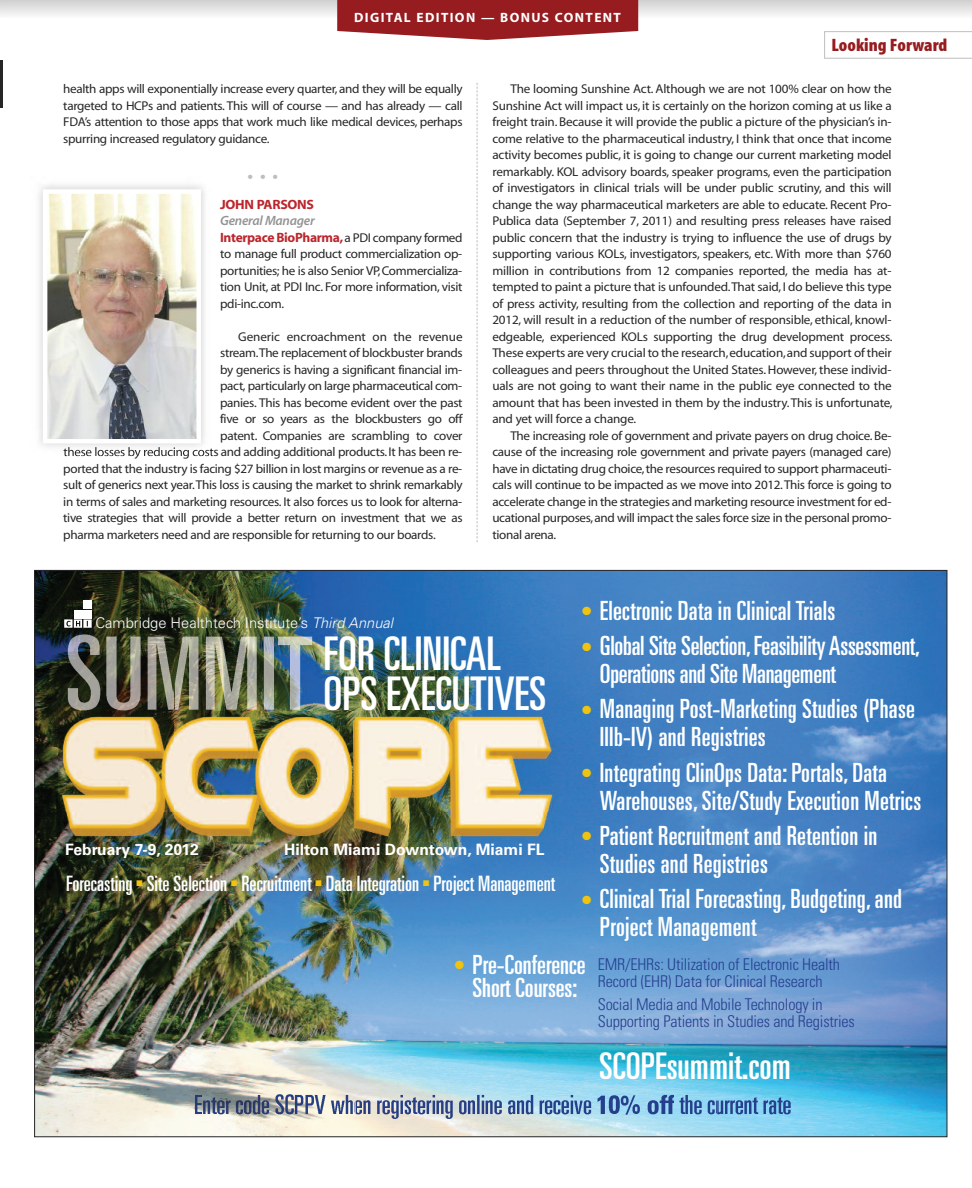
<style>
.page{position:relative;width:972px;height:1188px;background:#fff}
.page>*{position:absolute;margin:0;border:0;box-sizing:border-box;transform-origin:0 0}
.t1{font:ultra-condensed 46.5px/39.6px "Univers LT Std";color:#fff}
.t2{font:ultra-condensed 36.9px "Univers LT Std";color:#fff}
.t3{font:ultra-condensed 26.55px/27.9px "Univers LT Std";letter-spacing:.01em;color:#fff}
.t4{font:ultra-condensed 26.55px/27.9px "Univers LT Std";letter-spacing:-.01em;color:#fff}
.t5{font:ultra-condensed 21.15px "Univers LT Std";color:#fff}
.t6{font:18px "Myriad MM 830 wt 300 wd";color:#961c20;scale:1.05 1}
.t7{font:18px "Myriad MM 565 wt 600 wd";color:#bebebe}
.t8{font:300 condensed 16.2px/17.7px "Univers LT Std";letter-spacing:-.01em;color:#253f8f}
.t9{font:700 15.6px "Univers LT Std";color:#fff}
.t10{font:300 14.7px "Univers LT Std";color:#fff}
.t11{font:13.5px "Myriad MM 700 wt 600 wd";letter-spacing:-.025em;color:#bb262c}
.t12{font:13.5px "Myriad MM 700 wt 600 wd";letter-spacing:.1em;color:#fff}
.t13{font:13.5px "Myriad MM It 565 wt 600 wd";letter-spacing:-.02em;color:#939393}
.t14{font:12.75px/16.5px "Myriad MM 400 wt 600 wd";letter-spacing:-.025em;color:#272627;text-align:justify}
.t15{font:12.75px "Myriad MM 400 wt 600 wd";letter-spacing:-.005em;color:#272627}
.s1{font-family:"Myriad MM 400 wt 600 wd";font-size:12.75px;color:#272627}
.s2{font-style:italic}
</style>
<div class="page">
<svg style="left:3px;top:0;width:969px;height:17px"></svg>
<svg style="left:337px;top:0;width:301px;height:40px;background:#a13539"></svg>
<svg style="left:0;top:0;width:3px;height:15px"></svg>
<svg style="left:824px;top:31px;width:148px;height:28px"></svg>
<svg style="left:477px;top:83px;width:1px;height:459px"></svg>
<hr style="left:0;top:60px;width:2px;height:47px;background:#272627">
<img style="left:36px;top:572px;width:909px;height:563px">
<div style="left:74px;top:610px;width:8px;height:8px;background:#fff"></div>
<div style="left:83px;top:601px;width:9px;height:8px;background:#fff"></div>
<div style="left:83px;top:610px;width:9px;height:8px;background:#fff"></div>
<svg style="left:64px;top:619px;width:28px;height:9px"></svg>
<img style="left:68px;top:634px;width:244px;height:76px">
<img style="left:69px;top:702px;width:106px;height:8px">
<img style="left:58px;top:712px;width:498px;height:130px">
<img style="left:175px;top:697px;width:125px;height:13px">
<img style="left:195px;top:1094px;width:388px;height:25px">
<img style="left:195px;top:1113px;width:161px;height:1px">
<img style="left:356px;top:1113px;width:177px;height:6px">
<img style="left:540px;top:1109px;width:41px;height:5px">
<img style="left:591px;top:1100px;width:1px;height:14px">
<img style="left:584px;top:1100px;width:7px;height:14px">
<img style="left:598px;top:1095px;width:193px;height:20px">
<img style="left:601px;top:1110px;width:71px;height:5px">
<img style="left:681px;top:1103px;width:36px;height:11px">
<img style="left:717px;top:1112px;width:74px;height:2px">
<img style="left:39px;top:184px;width:174px;height:272px">
<img style="left:64px;top:447px;width:73px;height:9px">
<img style="left:48px;top:194px;width:148px;height:244px">
<div style="left:43px;top:189px;width:158px;height:254px;border:4px solid #fff"></div>
<p class="t12" style="left:354px;top:12px;width:268px">DIGITAL EDITION — BONUS CONTENT</p>
<p class="t14" style="left:63px;top:82px;width:401px">health apps will exponentially increase every quarter, and they will be equally targeted to HCPs and patients. This will of course — and has already — call FDA’s attention to those apps that work much like medical devices, perhaps spurring increased regulatory guidance.</p>
<h3 class="t7" style="left:248px;top:171px;width:32px">•••</h3>
<p class="t11" style="left:220px;top:199px;width:95px">JOHN PARSONS</p>
<p class="t13" style="left:220px;top:216px;width:96px">General Manager</p>
<p class="t11" style="left:220px;top:232px;width:244px">Interpace BioPharma,<span class="s1">a PDI company formed</span></p>
<p class="t14" style="left:220px;top:247px;width:244px">to manage full product commercialization op&shy;portunities; he is also Senior VP,Commercializa&shy;tion Unit, at PDI Inc. For more information, visit pdi-inc.com.</p>
<p class="t15" style="left:238px;top:332px;width:226px">Generic encroachment on the revenue</p>
<p class="t14" style="left:220px;top:346px;width:244px">stream.The replacement of blockbuster brands</p>
<p class="t14" style="left:220px;top:362px;width:244px">by generics is having a significant financial im-</p>
<p class="t14" style="left:220px;top:379px;width:244px">pact, particularly on large pharmaceutical com-</p>
<p class="t14" style="left:220px;top:395px;width:244px">panies. This has become evident over the past</p>
<p class="t14" style="left:220px;top:412px;width:244px">five or so years as the blockbusters go off</p>
<p class="t14" style="left:220px;top:428px;width:244px">patent. Companies are scrambling to cover</p>
<p class="t14" style="left:63px;top:445px;width:400px">these losses by reducing costs and adding additional products.It has been re-</p>
<p class="t14" style="left:63px;top:461px;width:400px">ported that the industry is facing $27 billion in lost margins or revenue as a re-</p>
<p class="t14" style="left:63px;top:478px;width:401px">sult of generics next year.This loss is causing the market to shrink remarkably</p>
<p class="t14" style="left:63px;top:494px;width:400px">in terms of sales and marketing resources. It also forces us to look for alterna-</p>
<p class="t14" style="left:63px;top:511px;width:401px">tive strategies that will provide a better return on investment that we as</p>
<p class="t14" style="left:63px;top:527px;width:374px">pharma marketers need and are responsible for returning to our boards.</p>
<h3 class="t6" style="left:831px;top:39px;width:112px">Looking Forward</h3>
<p class="t14" style="left:492px;top:82px;width:402px;text-indent:18px">The looming Sunshine Act. Although we are not 100% clear on how the Sunshine Act will impact us, it is certainly on the horizon coming at us like a freight train.Because it will provide the public a picture of the physician’s in&shy;come relative to the pharmaceutical industry, I think that once that income activity becomes public, it is going to change our current marketing model remarkably. KOL advisory boards, speaker programs, even the participation of investigators in clinical trials will be under public scrutiny, and this will change the way pharmaceutical marketers are able to educate. Recent Pro-Publica data (September 7, 2011) and resulting press releases have raised public concern that the industry is trying to influence the use of drugs by supporting various KOLs, investigators, speakers, etc. With more than $760 million in contributions from 12 companies reported, the media has at&shy;tempted to paint a picture that is unfounded.That said,I do believe this type of press activity, resulting from the collection and reporting of the data in 2012, will result in a reduction of the number of responsible, ethical, knowl&shy;edgeable, experienced KOLs supporting the drug development process.<br>These experts are very crucial to the research,education,and support of their colleagues and peers throughout the United States.However, these individ&shy;uals are not going to want their name in the public eye connected to the amount that has been invested in them by the industry.This is unfortunate, and yet will force a change.</p>
<p class="t14" style="left:492px;top:428px;width:401px;text-indent:18px">The increasing role of government and private payers on drug choice. Be&shy;cause of the increasing role government and private payers (managed care) have in dictating drug choice,the resources required to support pharmaceuti&shy;cals will continue to be impacted as we move into 2012.This force is going to accelerate change in the strategies and marketing resource investment for ed&shy;ucational purposes,and will impact the sales force size in the personal promo&shy;tional arena.</p>
<p class="t10" style="left:95px;top:617px;width:299px">Cambridge Healthtech Institute’s <span class="s2">Third Annual</span></p>
<h1 class="t1" style="left:324px;top:638px;width:224px">FOR CLINICAL<br>OPS EXECUTIVES</h1>
<p class="t9" style="left:65px;top:844px;width:135px">February 7-9, 2012</p>
<p class="t9" style="left:284px;top:844px;width:262px">Hilton Miami Downtown, Miami FL</p>
<h3 class="t5" style="left:66px;top:875px;width:491px">Forecasting <sup>■</sup> Site Selection <sup>■</sup> Recruitment <sup>■</sup> Data Integration <sup>■</sup> Project Management</h3>
<h3 class="t3" style="left:582px;top:599px;width:255px"><sup>●</sup> Electronic Data in Clinical Trials</h3>
<h3 class="t4" style="left:600px;top:634px;width:322px;text-indent:-18px"><sup>●</sup> Global Site Selection, Feasibility Assessment,<br>Operations and Site Management</h3>
<h3 class="t3" style="left:600px;top:697px;width:317px;text-indent:-18px"><sup>●</sup> Managing Post-Marketing Studies (Phase<br>IIIb-IV) and Registries</h3>
<h3 class="t3" style="left:600px;top:760px;width:323px;text-indent:-18px"><sup>●</sup> Integrating ClinOps Data: Portals, Data<br>Warehouses, Site/Study Execution Metrics</h3>
<h3 class="t3" style="left:600px;top:824px;width:279px;text-indent:-18px"><sup>●</sup> Patient Recruitment and Retention in<br>Studies and Registries</h3>
<h3 class="t3" style="left:600px;top:887px;width:304px;text-indent:-18px"><sup>●</sup> Clinical Trial Forecasting, Budgeting, and<br>Project Management</h3>
<h3 class="t3" style="left:455px;top:955px;width:132px;line-height:23.5px;text-align:center"><sup>●</sup> Pre-Conference<br>Short Courses:</h3>
<p class="t8" style="left:598px;top:957px;width:244px">EMR/EHRs: Utilization of Electronic Health<br>Record (EHR) Data for Clinical Research</p>
<p class="t8" style="left:598px;top:996px;width:259px">Social Media and Mobile Technology in<br>Supporting Patients in Studies and Registries</p>
<h2 class="t2" style="left:599px;top:1052px;width:193px">SCOPEsummit.com</h2>
</div>
